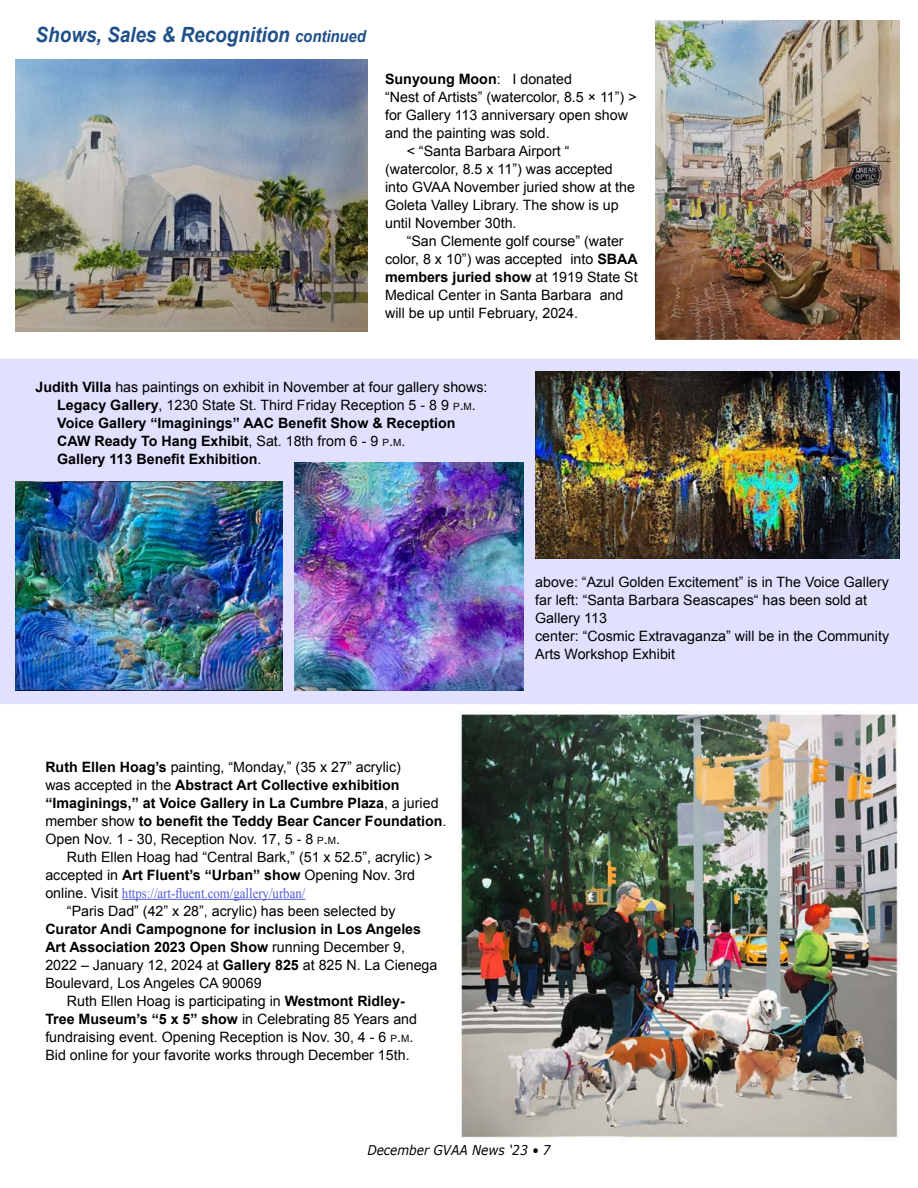
<style>
.page{position:relative;width:918px;height:1188px;background:#fff}
.page>*{position:absolute;margin:0;border:0;box-sizing:border-box;transform-origin:0 0}
.t1{font:italic 700 21px "Arial";color:#1e4f89;scale:.9 1}
.t2{font:14.25px/18px "Arial";color:#000}
.t3{font:700 14.25px/18px "Arial";color:#000}
.t4{font:14.25px "Times New Roman";color:#4f5cd6;scale:.9 1}
.t5{font:italic 13.5px "Verdana";color:#000;scale:.9 1}
.s1{font-size:16.5px}
.s2{font-weight:400}
.s3{font-weight:700}
.s4{font-weight:400;font-size:10.05px}
.s5{font-family:"Arial";color:#000}
.s6{font-size:10.05px}
.s7{font-style:inherit}
</style>
<div class="page">
<div style="left:0;top:359px;width:918px;height:345px;background:#e1e1ff"></div>
<img style="left:295px;top:462px;width:228px;height:228px">
<img style="left:16px;top:482px;width:266px;height:208px">
<img style="left:535px;top:371px;width:364px;height:188px">
<img style="left:16px;top:59px;width:352px;height:272px">
<img style="left:655px;top:21px;width:244px;height:318px">
<hr style="left:122px;top:899px;width:183px;height:1px;background:#4f5cd6">
<img style="left:461px;top:713px;width:437px;height:425px">
<h1 class="t1" style="left:36px;top:21px;width:369px">Shows, Sales &amp; Recognition <span class="s1">continued</span></h1>
<p class="t3" style="left:385px;top:70px;width:188px">Sunyoung Moon<span class="s2">: I donated</span></p>
<p class="t2" style="left:385px;top:88px;width:253px">“Nest of Artists” (watercolor, 8.5 × 11”) &gt;</p>
<p class="t2" style="left:385px;top:106px;width:244px">for Gallery 113 anniversary open show</p>
<p class="t2" style="left:385px;top:124px;width:166px">and the painting was sold.</p>
<p class="t2" style="left:407px;top:142px;width:164px">&lt; “Santa Barbara Airport “</p>
<p class="t2" style="left:385px;top:160px;width:229px">(watercolor, 8.5 x 11”) was accepted</p>
<p class="t2" style="left:385px;top:178px;width:252px">into GVAA November juried show at the</p>
<p class="t2" style="left:385px;top:196px;width:235px">Goleta Valley Library. The show is up</p>
<p class="t2" style="left:385px;top:214px;width:133px">until November 30th.</p>
<p class="t2" style="left:407px;top:232px;width:218px">“San Clemente golf course” (water</p>
<p class="t2" style="left:385px;top:250px;width:254px">color, 8 x 10”) was accepted into <span class="s3">SBAA</span></p>
<p class="t3" style="left:385px;top:268px;width:254px">members juried show <span class="s2">at 1919 State St</span></p>
<p class="t2" style="left:385px;top:286px;width:240px">Medical Center in Santa Barbara and</p>
<p class="t2" style="left:385px;top:304px;width:195px">will be up until February, 2024.</p>
<p class="t3" style="left:57px;top:378px;width:432px;text-indent:-22px">Judith Villa <span class="s2">has paintings on exhibit in November at four gallery shows:<br></span>Legacy Gallery<span class="s2">, 1230 State St. Third Friday Reception 5 - 8 9</span> <span class="s4">P</span><span class="s2">.</span><span class="s4">M</span><span class="s2">.<br></span>Voice Gallery “Imaginings” AAC Benefit Show &amp; Reception CAW Ready To Hang Exhibit<span class="s2">, Sat. 18th from 6 - 9</span> <span class="s4">P</span><span class="s2">.</span><span class="s4">M</span><span class="s2">.<br></span>Gallery 113 Benefit Exhibition<span class="s2">.</span></p>
<p class="t3" style="left:45px;top:758px;width:403px">Ruth Ellen Hoag’s <span class="s2">painting, “Monday,” (35 x 27” acrylic)<br>was accepted in the</span> Abstract Art Collective exhibition “Imaginings,” at Voice Gallery in La Cumbre Plaza<span class="s2">, a juried member show</span> to benefit the Teddy Bear Cancer Foundation<span class="s2">.<br>Open Nov. 1 - 30, Reception Nov. 17, 5 - 8</span> <span class="s4">P</span><span class="s2">.</span><span class="s4">M</span><span class="s2">.</span></p>
<p class="t2" style="left:45px;top:848px;width:389px;text-indent:22px">Ruth Ellen Hoag had “Central Bark,” (51 x 52.5”, acrylic) &gt; accepted in <span class="s3">Art Fluent’s “Urban” show</span> Opening Nov. 3rd</p>
<p class="t4" style="left:45px;top:883px;width:290px"><span class="s5">online. Visit</span> https://art-fluent.com/gallery/urban/</p>
<p class="t2" style="left:67px;top:902px;width:330px">“Paris Dad” (42” x 28”, acrylic) has been selected by</p>
<p class="t3" style="left:45px;top:920px;width:377px">Curator Andi Campognone for inclusion in Los Angeles</p>
<p class="t3" style="left:45px;top:938px;width:361px">Art Association 2023 Open Show <span class="s2">running December 9,</span></p>
<p class="t2" style="left:45px;top:956px;width:394px">2022 – January 12, 2024 at <span class="s3">Gallery 825</span> at 825 N. La Cienega</p>
<p class="t2" style="left:45px;top:974px;width:218px">Boulevard, Los Angeles CA 90069</p>
<p class="t2" style="left:67px;top:992px;width:339px">Ruth Ellen Hoag is participating in <span class="s3">Westmont Ridley-</span></p>
<p class="t2" style="left:45px;top:1010px;width:373px"><span class="s3">Tree Museum’s “5 x 5” show</span> in Celebrating 85 Years and</p>
<p class="t2" style="left:45px;top:1028px;width:369px">fundraising event. Opening Reception is Nov. 30, 4 - 6 <span class="s6">P</span><span class="s7">.</span><span class="s6">M</span>.</p>
<p class="t2" style="left:45px;top:1046px;width:366px">Bid online for your favorite works through December 15th.</p>
<p class="t2" style="left:535px;top:573px;width:355px">above: “Azul Golden Excitement” is in The Voice Gallery far left: “Santa Barbara Seascapes“ has been sold at Gallery 113<br>center: “Cosmic Extravaganza” will be in the Community Arts Workshop Exhibit</p>
<p class="t5" style="left:367px;top:1142px;width:205px">December GVAA News ‘23 • 7</p>
</div>
